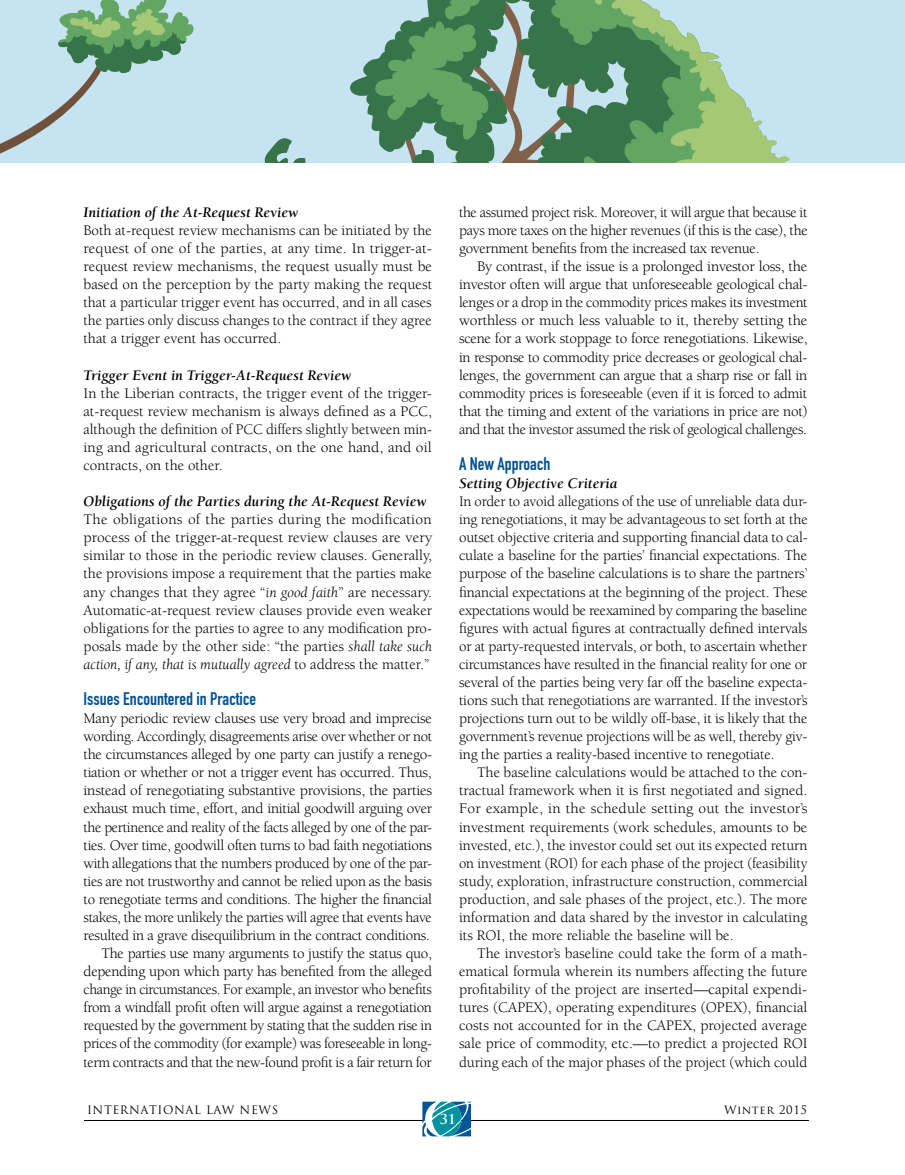
<style>
.page{position:relative;width:905px;height:1175px;background:#fff}
.page>*{position:absolute;margin:0;border:0;box-sizing:border-box;transform-origin:0 0}
.t1{font:18px "DIN Engschrift Std";color:#005295}
.t2{font:15px/18px "Berkeley Std";letter-spacing:-.02em;color:#000;text-align:justify}
.t3{font:italic 700 15px "Berkeley Std";color:#000}
.t4{font:700 13.5px "Trajan Pro";color:#fff}
.t5{font:11.4px "Trajan Pro";letter-spacing:.05em;color:#000}
.s1{font-style:italic}
</style>
<div class="page">
<hr style="left:84px;top:1120px;width:724px;height:1px;background:#000">
<svg style="left:422px;top:1101px;width:49px;height:36px"></svg>
<div style="left:196px;top:0;width:200px;height:163px;background:#c6e3f1"></div>
<svg style="left:254px;top:134px;width:103px;height:29px"></svg>
<svg style="left:375px;top:20px;width:21px;height:122px"></svg>
<svg style="left:0;top:0;width:196px;height:163px"></svg>
<svg style="left:396px;top:0;width:508px;height:163px;fill:#c6e3f1"></svg>
<svg style="left:478px;top:0;width:365px;height:163px"></svg>
<p class="t3" style="left:83px;top:204px;width:216px">Initiation of the At-Request Review</p>
<p class="t2" style="left:83px;top:221px;width:350px">Both at-request review mechanisms can be initiated by the request of one of the parties, at any time. In trigger-at&shy;request review mechanisms, the request usually must be based on the perception by the party making the request that a particular trigger event has occurred, and in all cases the parties only discuss changes to the contract if they agree that a trigger event has occurred.</p>
<p class="t3" style="left:83px;top:367px;width:269px">Trigger Event in Trigger-At-Request Review</p>
<p class="t2" style="left:83px;top:384px;width:350px">In the Liberian contracts, the trigger event of the trigger&shy;at-request review mechanism is always defined as a PCC, although the definition of PCC differs slightly between min&shy;ing and agricultural contracts, on the one hand, and oil contracts, on the other.</p>
<p class="t3" style="left:83px;top:493px;width:345px">Obligations of the Parties during the At-Request Review</p>
<p class="t2" style="left:83px;top:511px;width:350px">The obligations of the parties during the modification process of the trigger-at-request review clauses are very similar to those in the periodic review clauses. Generally, the provisions impose a requirement that the parties make any changes that they agree “<span class="s1">in good faith</span>” are necessary.<br>Automatic-at-request review clauses provide even weaker obligations for the parties to agree to any modification pro&shy;posals made by the other side: “the parties <span class="s1">shall take such action, if any, that is mutually agreed</span> to address the matter.”</p>
<p class="t1" style="left:83px;top:688px;width:174px">Issues Encountered in Practice</p>
<p class="t2" style="left:83px;top:709px;width:350px;text-align:right">Many periodic review clauses use very broad and imprecise wording. Accordingly, disagreements arise over whether or not the circumstances alleged by one party can justify a renego&shy;tiation or whether or not a trigger event has occurred. Thus, instead of renegotiating substantive provisions, the parties exhaust much time, effort, and initial goodwill arguing over the pertinence and reality of the facts alleged by one of the par&shy;ties. Over time, goodwill often turns to bad faith negotiations with allegations that the numbers produced by one of the par&shy;ties are not trustworthy and cannot be relied upon as the basis to renegotiate terms and conditions. The higher the financial stakes, the more unlikely the parties will agree that events have resulted in a grave disequilibrium in the contract conditions.<br>The parties use many arguments to justify the status quo, depending upon which party has benefited from the alleged change in circumstances. For example, an investor who benefits from a windfall profit often will argue against a renegotiation requested by the government by stating that the sudden rise in prices of the commodity (for example) was foreseeable in long&shy;term contracts and that the new-found profit is a fair return for</p>
<p class="t2" style="left:459px;top:203px;width:350px">the assumed project risk. Moreover, it will argue that because it pays more taxes on the higher revenues (if this is the case), the government benefits from the increased tax revenue.</p>
<p class="t2" style="left:459px;top:258px;width:350px;text-indent:18px">By contrast, if the issue is a prolonged investor loss, the investor often will argue that unforeseeable geological chal&shy;lenges or a drop in the commodity prices makes its investment worthless or much less valuable to it, thereby setting the scene for a work stoppage to force renegotiations. Likewise, in response to commodity price decreases or geological chal&shy;lenges, the government can argue that a sharp rise or fall in commodity prices is foreseeable (even if it is forced to admit that the timing and extent of the variations in price are not) and that the investor assumed the risk of geological challenges.</p>
<p class="t1" style="left:459px;top:453px;width:93px">A New Approach</p>
<p class="t3" style="left:459px;top:475px;width:160px">Setting Objective Criteria</p>
<p class="t2" style="left:459px;top:492px;width:350px">In order to avoid allegations of the use of unreliable data dur&shy;ing renegotiations, it may be advantageous to set forth at the outset objective criteria and supporting financial data to cal&shy;culate a baseline for the parties’ financial expectations. The purpose of the baseline calculations is to share the partners’ financial expectations at the beginning of the project. These expectations would be reexamined by comparing the baseline figures with actual figures at contractually defined intervals or at party-requested intervals, or both, to ascertain whether circumstances have resulted in the financial reality for one or several of the parties being very far off the baseline expecta&shy;tions such that renegotiations are warranted. If the investor’s projections turn out to be wildly off-base, it is likely that the government’s revenue projections will be as well, thereby giv&shy;ing the parties a reality-based incentive to renegotiate.</p>
<p class="t2" style="left:459px;top:764px;width:350px;text-indent:18px">The baseline calculations would be attached to the con&shy;tractual framework when it is first negotiated and signed.<br>For example, in the schedule setting out the investor’s investment requirements (work schedules, amounts to be invested, etc.), the investor could set out its expected return on investment (ROI) for each phase of the project (feasibility study, exploration, infrastructure construction, commercial production, and sale phases of the project, etc.). The more information and data shared by the investor in calculating its ROI, the more reliable the baseline will be.</p>
<p class="t2" style="left:459px;top:944px;width:350px;text-indent:18px">The investor’s baseline could take the form of a math&shy;ematical formula wherein its numbers affecting the future profitability of the project are inserted—capital expendi&shy;tures (CAPEX), operating expenditures (OPEX), financial costs not accounted for in the CAPEX, projected average sale price of commodity, etc.—to predict a projected ROI during each of the major phases of the project (which could</p>
<p class="t5" style="left:87px;top:1102px;width:193px">INTERNATIONAL LAW NEWS</p>
<p class="t5" style="left:724px;top:1102px;width:84px">Winter 2015</p>
<p class="t4" style="left:440px;top:1111px;width:18px">31</p>
</div>
